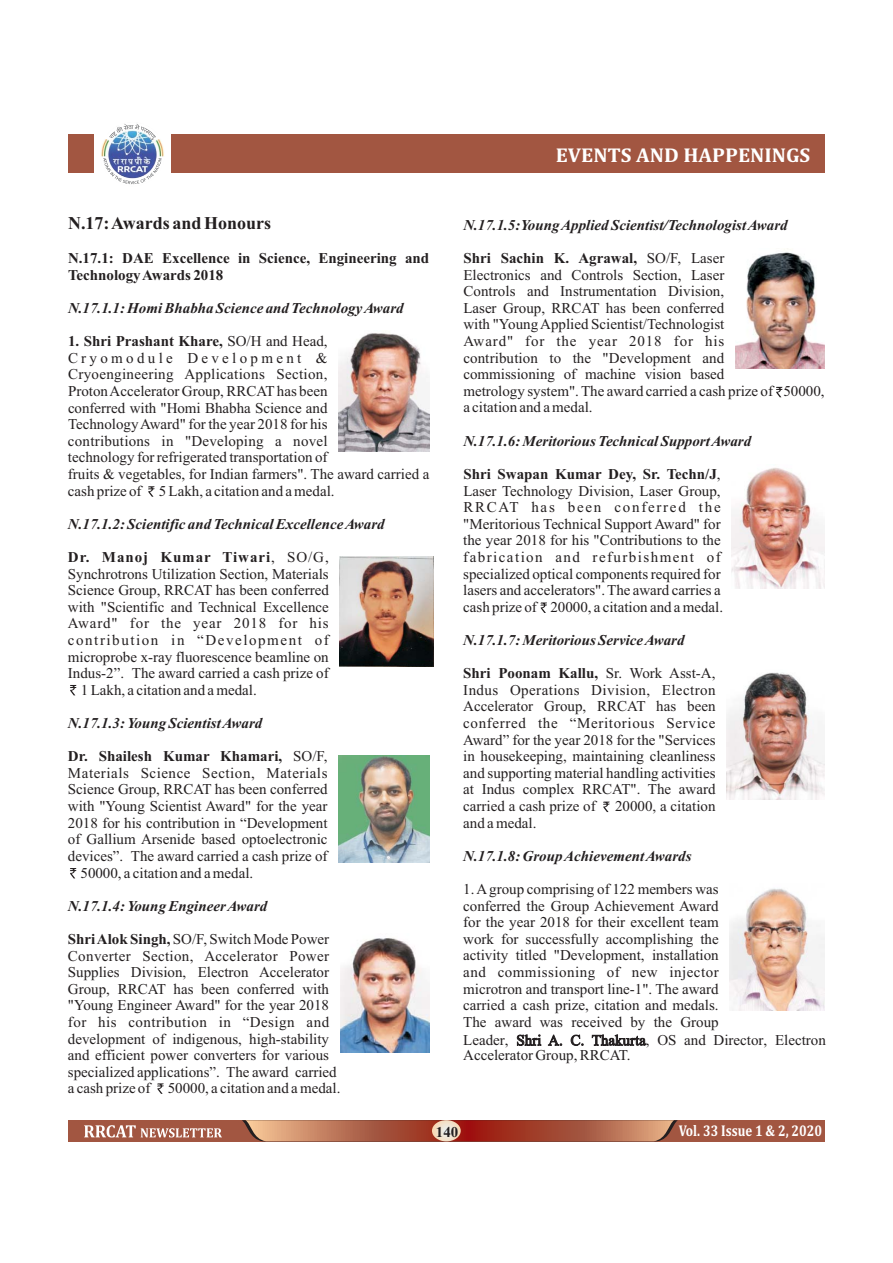
<style>
.page{position:relative;width:893px;height:1263px;background:#fff}
.page>*{position:absolute;margin:0;border:0;box-sizing:border-box;transform-origin:0 0}
.t1{font:700 20.25px "Cambria";color:#fff;scale:1.04 1}
.t2{font:700 18px "Times New Roman";color:#231f20}
.t3{font:700 15.75px "Cambria";color:#fff;scale:.82 1}
.t4{font:15px/16.6px "Times New Roman";color:#231f20}
.t5{font:italic 700 15px "Times New Roman";color:#231f20}
.t6{font:700 15px/16.6px "Times New Roman";color:#231f20}
.t7{font:15px "Times New Roman";letter-spacing:.035em;color:#231f20}
.t8{font:15px "Times New Roman";letter-spacing:.105em;color:#231f20}
.t9{font:15px "Times New Roman";letter-spacing:.055em;color:#231f20}
.t10{font:700 15px "Times New Roman";letter-spacing:.065em;color:#231f20}
.s1{font-weight:700}
.s2{font-weight:400}
</style>
<div class="page">
<div style="left:68px;top:134px;width:757px;height:38px;background:#a25641"></div>
<div style="left:68px;top:1120px;width:757px;height:21px;background:#a25641"></div>
<svg style="left:242px;top:1120px;width:436px;height:21px"></svg>
<svg style="left:432px;top:1120px;width:29px;height:21px"></svg>
<svg style="left:84px;top:1125px;width:138px;height:13px"></svg>
<div style="left:94px;top:122px;width:77px;height:62px;background:#fff"></div>
<img style="left:100px;top:122px;width:65px;height:64px;border-radius:50%">
<svg style="left:104px;top:122px;width:57px;height:19px"></svg>
<svg style="left:100px;top:157px;width:65px;height:29px"></svg>
<img style="left:338px;top:333px;width:91px;height:119px">
<img style="left:340px;top:557px;width:94px;height:110px">
<img style="left:338px;top:755px;width:91px;height:107px">
<img style="left:340px;top:938px;width:89px;height:115px">
<img style="left:735px;top:252px;width:90px;height:116px">
<img style="left:731px;top:467px;width:94px;height:122px">
<img style="left:726px;top:672px;width:99px;height:128px">
<img style="left:729px;top:888px;width:96px;height:123px">
<svg style="left:540px;top:603px;width:7px;height:10px"></svg>
<svg style="left:603px;top:802px;width:7px;height:10px"></svg>
<svg style="left:776px;top:387px;width:6px;height:10px"></svg>
<svg style="left:148px;top:486px;width:7px;height:11px"></svg>
<svg style="left:70px;top:685px;width:7px;height:10px"></svg>
<svg style="left:70px;top:868px;width:6px;height:10px"></svg>
<svg style="left:157px;top:1083px;width:7px;height:11px"></svg>
<p class="t2" style="left:68px;top:217px;width:205px">N.17: Awards and Honours</p>
<p class="t6" style="left:68px;top:251px;width:363px">N.17.1: DAE Excellence in Science, Engineering and<br>Technology Awards 2018</p>
<p class="t5" style="left:68px;top:303px;width:337px">N.17.1.1: Homi Bhabha Science and Technology Award</p>
<p class="t4" style="left:68px;top:334px;width:363px"><span class="s1">1. Shri Prashant Khare,</span> SO/H and Head, Cryomodule Development &amp; Cryoengineering Applications Section,<br>Proton Accelerator Group, RRCAT has been<br>conferred with "Homi Bhabha Science and<br>Technology Award" for the year 2018 for his<br>contributions in "Developing a novel<br>technology for refrigerated transportation of<br>fruits &amp; vegetables, for Indian farmers". The award carried a cash prize of 5 Lakh, a citation and a medal.</p>
<p class="t5" style="left:68px;top:519px;width:318px">N.17.1.2: Scientific and Technical Excellence Award</p>
<p class="t10" style="left:68px;top:552px;width:262px">Dr. Manoj Kumar Tiwari<span class="s2">, SO/G,</span></p>
<p class="t4" style="left:68px;top:567px;width:262px">Synchrotrons Utilization Section, Materials</p>
<p class="t4" style="left:68px;top:583px;width:262px">Science Group, RRCAT has been conferred</p>
<p class="t4" style="left:68px;top:600px;width:262px">with "Scientific and Technical Excellence</p>
<p class="t9" style="left:68px;top:618px;width:262px">Award" for the year 2018 for his</p>
<p class="t8" style="left:68px;top:635px;width:262px">contribution in “Development of</p>
<p class="t4" style="left:68px;top:650px;width:262px">microprobe x-ray fluorescence beamline on</p>
<p class="t4" style="left:68px;top:666px;width:262px">Indus-2”. The award carried a cash prize of</p>
<p class="t4" style="left:81px;top:683px;width:177px">1 Lakh, a citation and a medal.</p>
<p class="t5" style="left:68px;top:718px;width:196px">N.17.1.3: Young Scientist Award</p>
<p class="t6" style="left:68px;top:750px;width:261px">Dr. Shailesh Kumar Khamari, <span class="s2">SO/F,</span></p>
<p class="t7" style="left:68px;top:767px;width:261px">Materials Science Section, Materials</p>
<p class="t4" style="left:68px;top:783px;width:261px">Science Group, RRCAT has been conferred</p>
<p class="t4" style="left:68px;top:799px;width:261px">with "Young Scientist Award" for the year</p>
<p class="t4" style="left:68px;top:816px;width:261px">2018 for his contribution in “Development</p>
<p class="t4" style="left:68px;top:832px;width:261px">of Gallium Arsenide based optoelectronic</p>
<p class="t4" style="left:68px;top:849px;width:261px">devices”. The award carried a cash prize of</p>
<p class="t4" style="left:80px;top:866px;width:174px">50000, a citation and a medal.</p>
<p class="t5" style="left:68px;top:901px;width:201px">N.17.1.4: Young Engineer Award</p>
<p class="t4" style="left:68px;top:932px;width:274px"><span class="s1">Shri Alok Singh,</span> SO/F, Switch Mode Power Converter Section, Accelerator Power Supplies Division, Electron Accelerator Group, RRCAT has been conferred with "Young Engineer Award" for the year 2018 for his contribution in “Design and development of indigenous, high-stability and efficient power converters for various specialized applications”. The award carried a cash prize of 50000, a citation and a medal.</p>
<h1 class="t1" style="left:556px;top:148px;width:246px">EVENTS AND HAPPENINGS</h1>
<p class="t5" style="left:463px;top:220px;width:326px">N.17.1.5:Young Applied Scientist/Technologist Award</p>
<p class="t4" style="left:463px;top:251px;width:363px"><span class="s1">Shri Sachin K. Agrawal,</span> SO/F, Laser<br>Electronics and Controls Section, Laser<br>Controls and Instrumentation Division,<br>Laser Group, RRCAT has been conferred<br>with "Young Applied Scientist/Technologist<br>Award" for the year 2018 for his<br>contribution to the "Development and<br>commissioning of machine vision based<br>metrology system". The award carried a cash prize of 50000, a citation and a medal.</p>
<p class="t5" style="left:463px;top:436px;width:289px">N.17.1.6: Meritorious Technical Support Award</p>
<p class="t4" style="left:463px;top:467px;width:261px"><span class="s1">Shri Swapan Kumar Dey, Sr. Techn/J</span>, Laser Technology Division, Laser Group, RRCAT has been conferred the "Meritorious Technical Support Award" for the year 2018 for his "Contributions to the fabrication and refurbishment of specialized optical components required for lasers and accelerators". The award carries a cash prize of 20000, a citation and a medal.</p>
<p class="t5" style="left:463px;top:635px;width:223px">N.17.1.7: Meritorious Service Award</p>
<p class="t4" style="left:463px;top:666px;width:254px;text-align:justify"><span class="s1">Shri Poonam Kallu,</span> Sr. Work Asst-A, Indus Operations Division, Electron Accelerator Group, RRCAT has been conferred the “Meritorious Service Award” for the year 2018 for the "Services in housekeeping, maintaining cleanliness and supporting material handling activities at Indus complex RRCAT". The award carried a cash prize of</p>
<p class="t4" style="left:615px;top:799px;width:102px">20000, a citation</p>
<p class="t4" style="left:463px;top:816px;width:75px">and a medal.</p>
<p class="t5" style="left:463px;top:851px;width:230px">N.17.1.8: Group Achievement Awards</p>
<p class="t4" style="left:463px;top:882px;width:257px;text-align:justify">1. A group comprising of 122 members was conferred the Group Achievement Award for the year 2018 for their excellent team work for successfully accomplishing the activity titled "Development, installation and commissioning of new injector microtron and transport line-1". The award carried a cash prize, citation and medals.<br>The award was received by the Group</p>
<p class="t4" style="left:463px;top:1034px;width:364px;line-height:14.9px">Leader, Shri A. C. Thakurta, OS and Director, Electron<br>Accelerator Group, RRCAT.</p>
<p class="t6" style="left:436px;top:1125px;width:24px">140</p>
<p class="t3" style="left:679px;top:1126px;width:176px">Vol. 33 Issue 1 &amp; 2, 2020</p>
</div>
